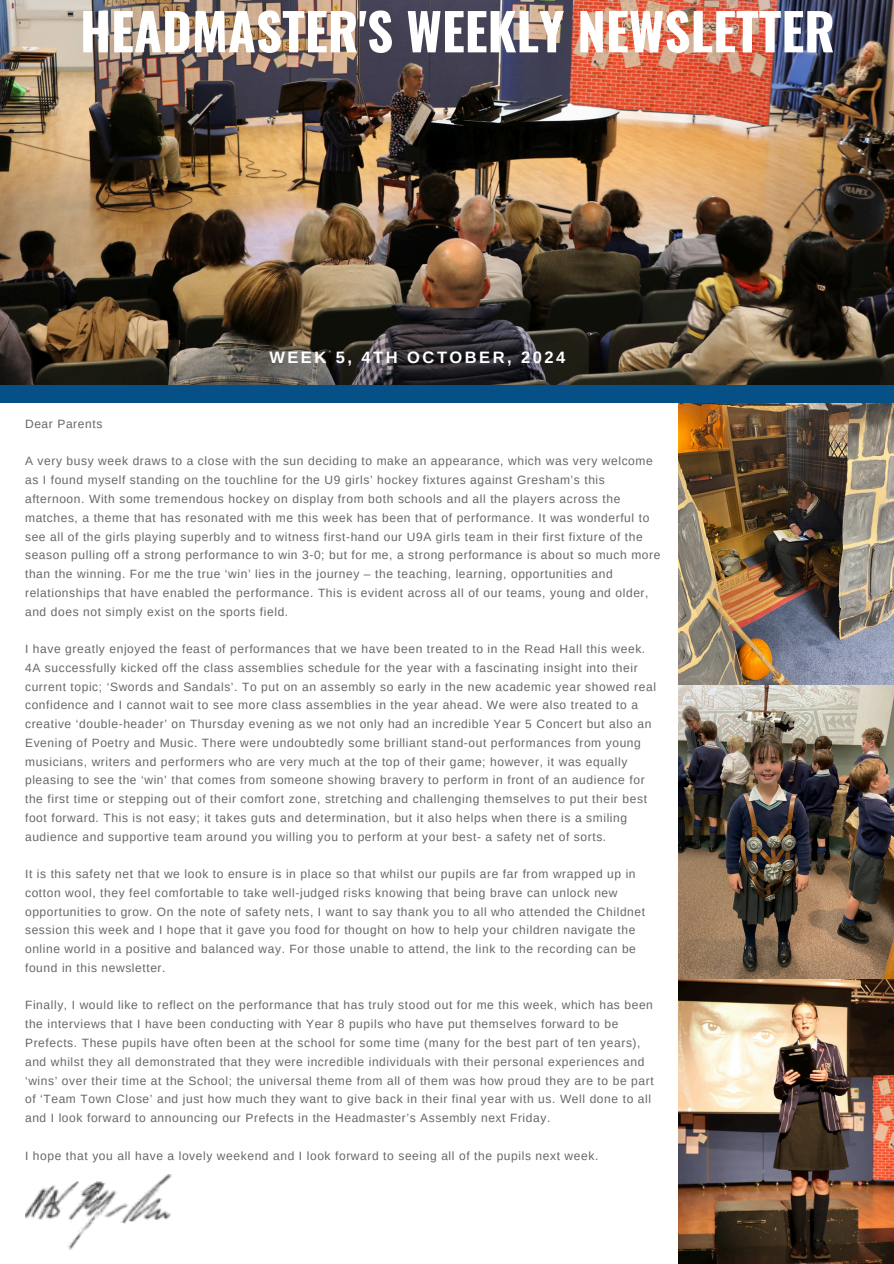
<style>
.page{position:relative;width:894px;height:1264px;background:#fff}
.page>*{position:absolute;margin:0;border:0;box-sizing:border-box;transform-origin:0 0}
.t1{font:700 51px "Oswald";color:#fff}
.t2{font:700 16.5px "Arimo";letter-spacing:.15em;color:#fff}
.t3{font:12px/18.8px "Arimo";letter-spacing:.05em;color:#666}
</style>
<div class="page">
<div style="left:0;top:384px;width:893px;height:19px;background:#055087"></div>
<img style="left:25px;top:1174px;width:146px;height:75px">
<img style="left:678px;top:403px;width:215px;height:860px">
<img style="left:0;top:0;width:893px;height:384px">
<p class="t1" style="left:80px;top:-8px;width:756px">HEADMASTER'S WEEKLY NEWSLETTER</p>
<p class="t2" style="left:269px;top:348px;width:297px">WEEK 5, 4TH OCTOBER, 2024</p>
<p class="t3" style="left:25px;top:414px;width:79px">Dear Parents</p>
<p class="t3" style="left:25px;top:452px;width:636px">A very busy week draws to a close with the sun deciding to make an appearance, which was very welcome as I found myself standing on the touchline for the U9 girls’ hockey fixtures against Gresham’s this afternoon. With some tremendous hockey on display from both schools and all the players across the matches, a theme that has resonated with me this week has been that of performance. It was wonderful to see all of the girls playing superbly and to witness first-hand our U9A girls team in their first fixture of the season pulling off a strong performance to win 3-0; but for me, a strong performance is about so much more than the winning. For me the true ‘win’ lies in the journey – the teaching, learning, opportunities and relationships that have enabled the performance. This is evident across all of our teams, young and older, and does not simply exist on the sports field.</p>
<p class="t3" style="left:25px;top:639px;width:632px">I have greatly enjoyed the feast of performances that we have been treated to in the Read Hall this week.<br>4A successfully kicked off the class assemblies schedule for the year with a fascinating insight into their current topic; ‘Swords and Sandals’. To put on an assembly so early in the new academic year showed real confidence and I cannot wait to see more class assemblies in the year ahead. We were also treated to a creative ‘double-header’ on Thursday evening as we not only had an incredible Year 5 Concert but also an Evening of Poetry and Music. There were undoubtedly some brilliant stand-out performances from young musicians, writers and performers who are very much at the top of their game; however, it was equally pleasing to see the ‘win’ that comes from someone showing bravery to perform in front of an audience for the first time or stepping out of their comfort zone, stretching and challenging themselves to put their best foot forward. This is not easy; it takes guts and determination, but it also helps when there is a smiling audience and supportive team around you willing you to perform at your best- a safety net of sorts.</p>
<p class="t3" style="left:25px;top:864px;width:621px">It is this safety net that we look to ensure is in place so that whilst our pupils are far from wrapped up in cotton wool, they feel comfortable to take well-judged risks knowing that being brave can unlock new opportunities to grow. On the note of safety nets, I want to say thank you to all who attended the Childnet session this week and I hope that it gave you food for thought on how to help your children navigate the online world in a positive and balanced way. For those unable to attend, the link to the recording can be found in this newsletter.</p>
<p class="t3" style="left:25px;top:995px;width:630px">Finally, I would like to reflect on the performance that has truly stood out for me this week, which has been the interviews that I have been conducting with Year 8 pupils who have put themselves forward to be Prefects. These pupils have often been at the school for some time (many for the best part of ten years), and whilst they all demonstrated that they were incredible individuals with their personal experiences and ‘wins’ over their time at the School; the universal theme from all of them was how proud they are to be part of ‘Team Town Close’ and just how much they want to give back in their final year with us. Well done to all and I look forward to announcing our Prefects in the Headmaster’s Assembly next Friday.</p>
<p class="t3" style="left:25px;top:1145px;width:574px">I hope that you all have a lovely weekend and I look forward to seeing all of the pupils next week.</p>
</div>
